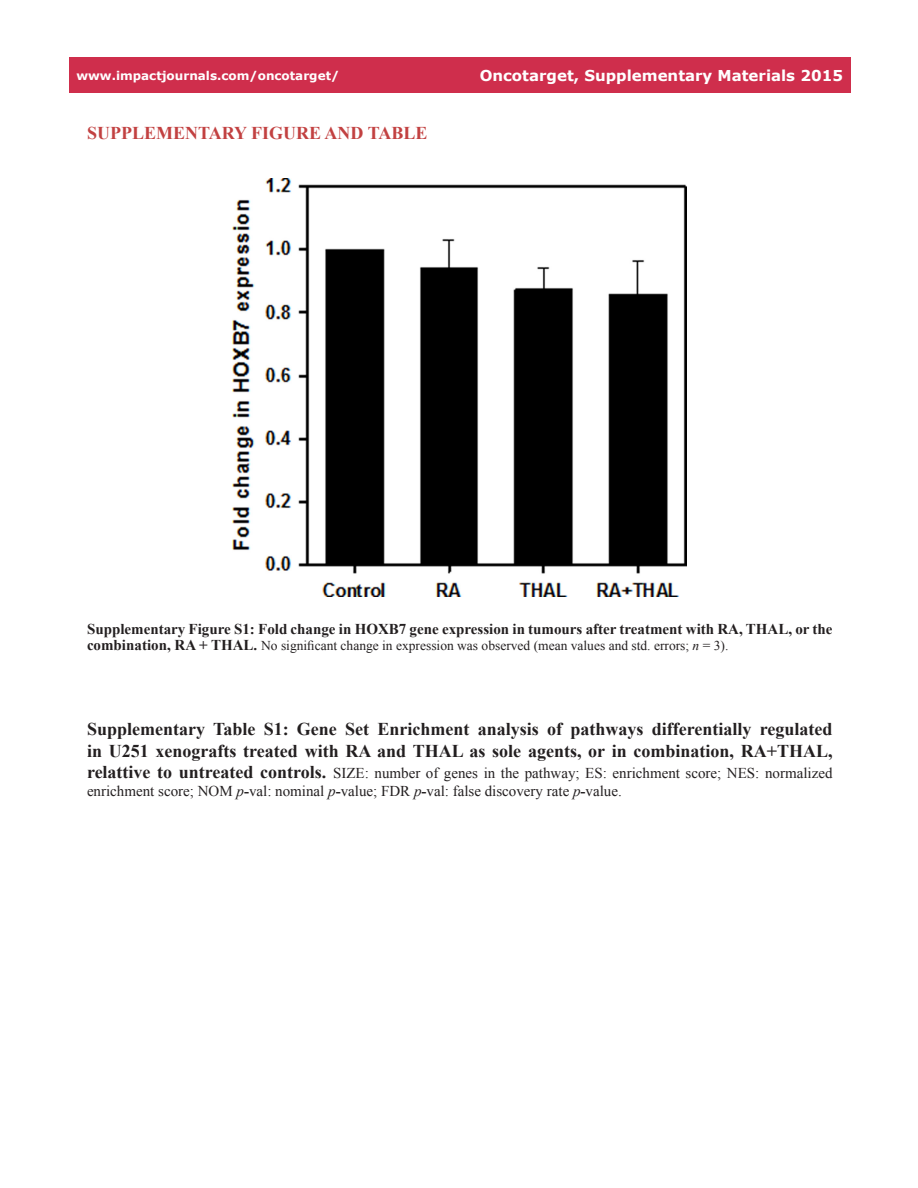
<style>
.page{position:relative;width:918px;height:1188px;background:#fff}
.page>*{position:absolute;margin:0;border:0;box-sizing:border-box;transform-origin:0 0}
.TableTitle{font:700 18px/21.6px "Times New Roman";color:#231f20}
.Heading{font:700 18px "Times New Roman";color:#c24141}
.TableTitle-2{font:15px/18px "Times New Roman";color:#231f20}
.FigureText{font:700 15px "Times New Roman";color:#231f20}
.t1{font:700 15px "Verdana";color:#fff}
.FigureText-2{font:13.5px "Times New Roman";color:#231f20}
.t2{font:700 12px "Verdana";color:#fff}
.s1{font-weight:700;font-size:15px}
.s2{font-style:italic}
.s3{font-weight:700;font-size:18px}
.s4{font-weight:700}
</style>
<div class="page">
<div style="left:69px;top:57px;width:781px;height:36px;background:#cf2e4c"></div>
<img style="left:233px;top:178px;width:454px;height:418px">
<p class="t2" style="left:76px;top:67px;width:264px">www.impactjournals.com/oncotarget/</p>
<p class="t1" style="left:480px;top:66px;width:365px">Oncotarget, Supplementary Materials 2015</p>
<p class="Heading" style="left:87px;top:120px;width:342px">SUPPLEMENTARY FIGURE AND TABLE</p>
<p class="FigureText" style="left:87px;top:619px;width:747px">Supplementary Figure S1: Fold change in HOXB7 gene expression in tumours after treatment with RA, THAL, or the</p>
<p class="FigureText-2" style="left:87px;top:637px;width:643px"><span class="s1">combination, RA + THAL.</span> No significant change in expression was observed (mean values and std. errors; <span class="s2">n</span> = 3).</p>
<p class="TableTitle" style="left:87px;top:718px;width:747px">Supplementary Table S1: Gene Set Enrichment analysis of pathways differentially regulated in U251 xenografts treated with RA and THAL as sole agents, or in combination, RA+THAL,</p>
<p class="TableTitle-2" style="left:87px;top:764px;width:747px"><span class="s3">relattive to untreated controls.</span> SIZE: number of genes in the pathway; ES: enrichment score; NES: normalized enrichment score; NOM <span class="s2">p</span><span class="s4">-</span>val: nominal <span class="s2">p</span><span class="s4">-</span>value; FDR <span class="s2">p</span><span class="s4">-</span>val: false discovery rate <span class="s2">p</span><span class="s4">-</span>value.</p>
</div>
